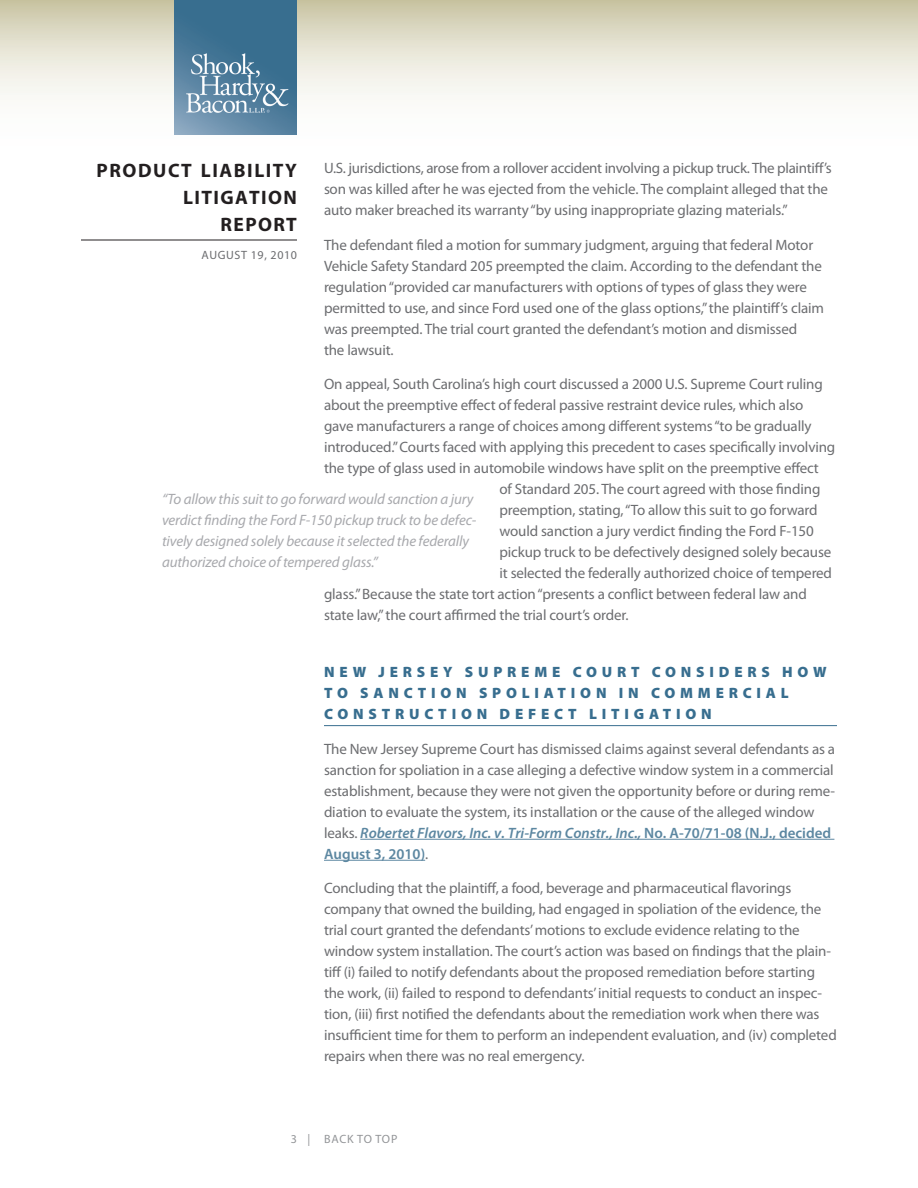
<style>
.page{position:relative;width:918px;height:1188px;background:#fff}
.page>*{position:absolute;margin:0;border:0;box-sizing:border-box;transform-origin:0 0}
.t1{font:700 19.5px/27px "Myriad Pro";letter-spacing:.075em;color:#231f20;text-align:right}
.Body{font:15px/21px "Myriad Pro";letter-spacing:-.01em;color:#6c6d70}
.PullQuote{font:italic 15px/21px "Myriad Pro";letter-spacing:-.01em;color:#a8a9ad}
.Head{font:900 15px/21px "Myriad Pro";letter-spacing:.32em;color:#386e8f}
.t2{font:12px "Myriad Pro";letter-spacing:.05em;color:#6c6d70}
.t3{font:12px "Myriad Pro";letter-spacing:.06em;color:#939598}
.s1{font-weight:600;font-style:italic;color:#5c87a1}
.s2{font-weight:600;color:#5c87a1}
</style>
<div class="page">
<svg style="left:0;top:0;width:918px;height:135px"></svg>
<hr style="left:81px;top:240px;width:216px;height:1px;background:#231f20">
<img style="left:175px;top:0;width:122px;height:135px">
<hr style="left:324px;top:725px;width:513px;height:1px;background:#386e8f">
<hr style="left:360px;top:839px;width:474px;height:1px;background:#5c87a1">
<hr style="left:324px;top:860px;width:101px;height:1px;background:#5c87a1">
<p class="Body" style="left:324px;top:157px;width:509px">U.S. jurisdictions, arose from a rollover accident involving a pickup truck. The plaintiff’s son was killed after he was ejected from the vehicle. The complaint alleged that the auto maker breached its warranty “by using inappropriate glazing materials.”</p>
<p class="Body" style="left:324px;top:234px;width:502px">The defendant filed a motion for summary judgment, arguing that federal Motor Vehicle Safety Standard 205 preempted the claim. According to the defendant the regulation “provided car manufacturers with options of types of glass they were permitted to use, and since Ford used one of the glass options,” the plaintiff’s claim was preempted. The trial court granted the defendant’s motion and dismissed<br>the lawsuit.</p>
<p class="Body" style="left:324px;top:373px;width:500px">On appeal, South Carolina’s high court discussed a 2000 U.S. Supreme Court ruling</p>
<p class="Body" style="left:324px;top:394px;width:481px">about the preemptive effect of federal passive restraint device rules, which also</p>
<p class="Body" style="left:324px;top:415px;width:489px">gave manufacturers a range of choices among different systems “to be gradually</p>
<p class="Body" style="left:324px;top:436px;width:513px">introduced.” Courts faced with applying this precedent to cases specifically involving</p>
<p class="Body" style="left:324px;top:457px;width:496px">the type of glass used in automobile windows have split on the preemptive effect</p>
<p class="Body" style="left:500px;top:478px;width:322px">of Standard 205. The court agreed with those finding</p>
<p class="Body" style="left:500px;top:499px;width:320px">preemption, stating, “To allow this suit to go forward</p>
<p class="Body" style="left:500px;top:520px;width:316px">would sanction a jury verdict finding the Ford F-150</p>
<p class="Body" style="left:500px;top:541px;width:333px">pickup truck to be defectively designed solely because</p>
<p class="Body" style="left:500px;top:562px;width:334px">it selected the federally authorized choice of tempered</p>
<p class="Body" style="left:324px;top:583px;width:484px">glass.” Because the state tort action “presents a conflict between federal law and</p>
<p class="Body" style="left:324px;top:604px;width:306px">state law,” the court affirmed the trial court’s order.</p>
<h1 class="t1" style="left:97px;top:156px;width:202px">PRODUCT LIABILITY<br>LITIGATION<br>REPORT</h1>
<p class="t2" style="left:202px;top:248px;width:97px">AUGUST 19, 2010</p>
<p class="PullQuote" style="left:162px;top:489px;width:316px">“To allow this suit to go forward would sanction a jury verdict finding the Ford F-150 pickup truck to be defec&shy;tively designed solely because it selected the federally authorized choice of tempered glass.”</p>
<p class="Head" style="left:324px;top:661px;width:504px">NEW JERSEY SUPREME COURT CONSIDERS HOW<br>TO SANCTION SPOLIATION IN COMMERCIAL<br>CONSTRUCTION DEFECT LITIGATION</p>
<p class="Body" style="left:324px;top:738px;width:513px">The New Jersey Supreme Court has dismissed claims against several defendants as a sanction for spoliation in a case alleging a defective window system in a commercial establishment, because they were not given the opportunity before or during reme&shy;diation to evaluate the system, its installation or the cause of the alleged window leaks. <span class="s1">Robertet Flavors, Inc. v. Tri-Form Constr., Inc.,</span> <span class="s2">No. A-70/71-08 (N.J., decided August 3, 2010)</span>.</p>
<p class="Body" style="left:324px;top:877px;width:514px">Concluding that the plaintiff, a food, beverage and pharmaceutical flavorings company that owned the building, had engaged in spoliation of the evidence, the trial court granted the defendants’ motions to exclude evidence relating to the window system installation. The court’s action was based on findings that the plain&shy;tiff (i) failed to notify defendants about the proposed remediation before starting the work, (ii) failed to respond to defendants’ initial requests to conduct an inspec&shy;tion, (iii) first notified the defendants about the remediation work when there was insufficient time for them to perform an independent evaluation, and (iv) completed repairs when there was no real emergency.</p>
<p class="t3" style="left:291px;top:1132px;width:108px">3 | BACK TO TOP</p>
</div>
